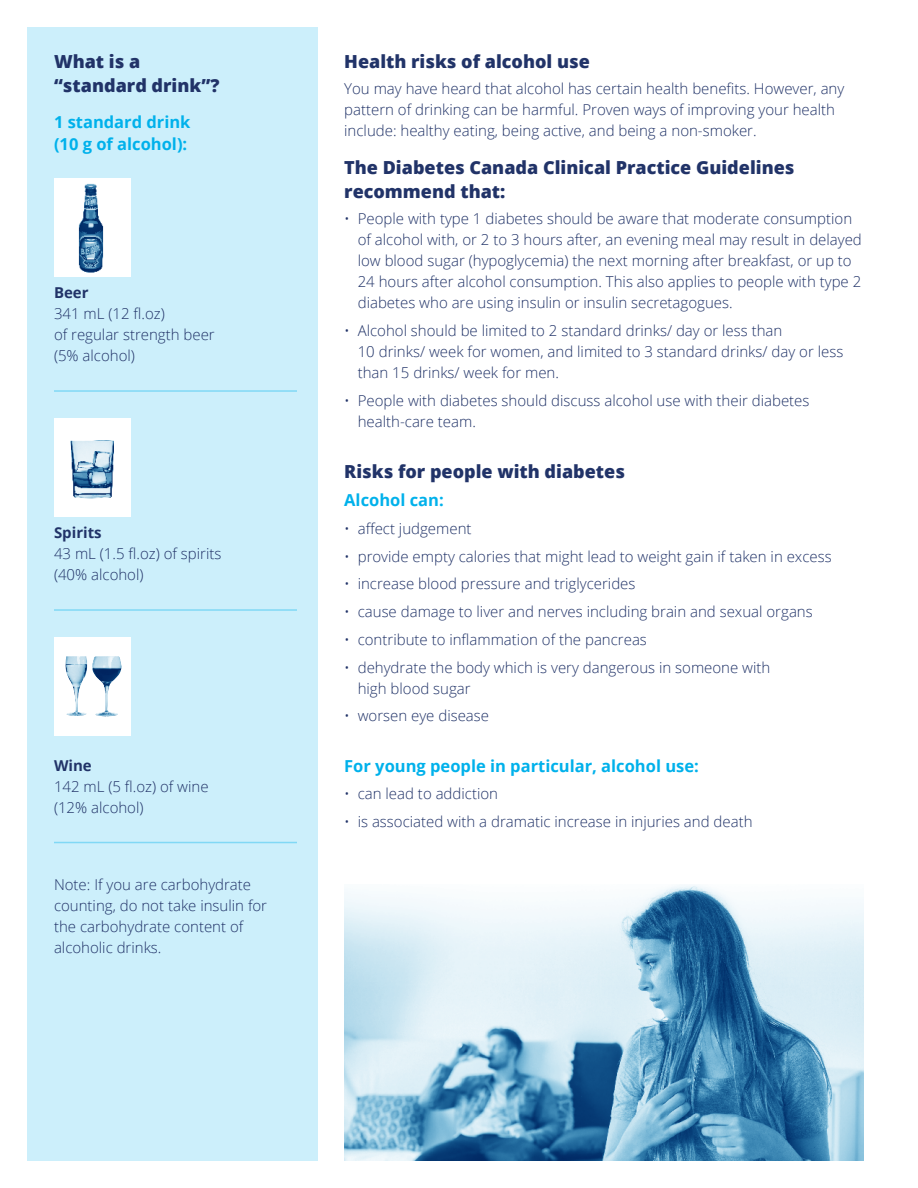
<style>
.page{position:relative;width:918px;height:1188px;background:#fff}
.page>*{position:absolute;margin:0;border:0;box-sizing:border-box;transform-origin:0 0}
.t1{font:800 18px/24px "Open Sans";color:#213368}
.t2{font:700 16.5px/22.5px "Open Sans";color:#00b1eb}
.t3{font:300 15px/21px "Open Sans";color:#213368}
.t4{font:700 15px "Open Sans";color:#213368}
</style>
<div class="page">
<div style="left:27px;top:27px;width:290px;height:1134px;background:#cceffb"></div>
<hr style="left:54px;top:390px;width:243px;height:2px;background:#80d8f5">
<hr style="left:54px;top:609px;width:243px;height:2px;background:#80d8f5">
<hr style="left:54px;top:842px;width:243px;height:1px;background:#80d8f5">
<div style="left:54px;top:178px;width:76px;height:99px;background:#fff"></div>
<img style="left:78px;top:183px;width:26px;height:90px">
<div style="left:54px;top:418px;width:76px;height:99px;background:#fff"></div>
<img style="left:70px;top:440px;width:44px;height:59px">
<div style="left:54px;top:637px;width:76px;height:99px;background:#fff"></div>
<img style="left:65px;top:656px;width:57px;height:60px">
<img style="left:344px;top:885px;width:520px;height:276px">
<p class="t1" style="left:54px;top:48px;width:167px">What is a “standard drink”?</p>
<p class="t2" style="left:54px;top:110px;width:138px">1 standard drink (10 g of alcohol):</p>
<p class="t4" style="left:54px;top:282px;width:36px">Beer</p>
<p class="t3" style="left:54px;top:303px;width:162px">341 mL (12 fl.oz)<br>of regular strength beer (5% alcohol)</p>
<p class="t4" style="left:54px;top:522px;width:49px">Spirits</p>
<p class="t3" style="left:54px;top:543px;width:169px">43 mL (1.5 fl.oz) of spirits (40% alcohol)</p>
<p class="t4" style="left:54px;top:754px;width:39px">Wine</p>
<p class="t3" style="left:54px;top:775px;width:156px">142 mL (5 fl.oz) of wine (12% alcohol)</p>
<p class="t3" style="left:54px;top:873px;width:215px">Note: If you are carbohydrate counting, do not take insulin for the carbohydrate content of alcoholic drinks.</p>
<p class="t1" style="left:344px;top:48px;width:247px">Health risks of alcohol use</p>
<p class="t3" style="left:344px;top:78px;width:502px">You may have heard that alcohol has certain health benefits. However, any pattern of drinking can be harmful. Proven ways of improving your health include: healthy eating, being active, and being a non-smoker.</p>
<p class="t1" style="left:344px;top:154px;width:452px">The Diabetes Canada Clinical Practice Guidelines recommend that:</p>
<p class="t3" style="left:358px;top:208px;width:506px;text-indent:-14px">• People with type 1 diabetes should be aware that moderate consumption of alcohol with, or 2 to 3 hours after, an evening meal may result in delayed low blood sugar (hypoglycemia) the next morning after breakfast, or up to 24 hours after alcohol consumption. This also applies to people with type 2 diabetes who are using insulin or insulin secretagogues.</p>
<p class="t3" style="left:358px;top:319px;width:487px;text-indent:-14px">• Alcohol should be limited to 2 standard drinks/ day or less than<br>10 drinks/ week for women, and limited to 3 standard drinks/ day or less than 15 drinks/ week for men.</p>
<p class="t3" style="left:358px;top:389px;width:453px;text-indent:-14px">• People with diabetes should discuss alcohol use with their diabetes health-care team.</p>
<p class="t1" style="left:344px;top:459px;width:282px">Risks for people with diabetes</p>
<p class="t2" style="left:344px;top:489px;width:101px">Alcohol can:</p>
<p class="t3" style="left:344px;top:518px;width:129px">• affect judgement</p>
<p class="t3" style="left:344px;top:545px;width:489px">• provide empty calories that might lead to weight gain if taken in excess</p>
<p class="t3" style="left:344px;top:573px;width:293px">• increase blood pressure and triglycerides</p>
<p class="t3" style="left:344px;top:601px;width:470px">• cause damage to liver and nerves including brain and sexual organs</p>
<p class="t3" style="left:344px;top:629px;width:304px">• contribute to inflammation of the pancreas</p>
<p class="t3" style="left:358px;top:656px;width:414px;text-indent:-14px">• dehydrate the body which is very dangerous in someone with high blood sugar</p>
<p class="t3" style="left:344px;top:705px;width:146px">• worsen eye disease</p>
<p class="t2" style="left:344px;top:754px;width:356px">For young people in particular, alcohol use:</p>
<p class="t3" style="left:344px;top:783px;width:155px">• can lead to addiction</p>
<p class="t3" style="left:344px;top:811px;width:410px">• is associated with a dramatic increase in injuries and death</p>
</div>
